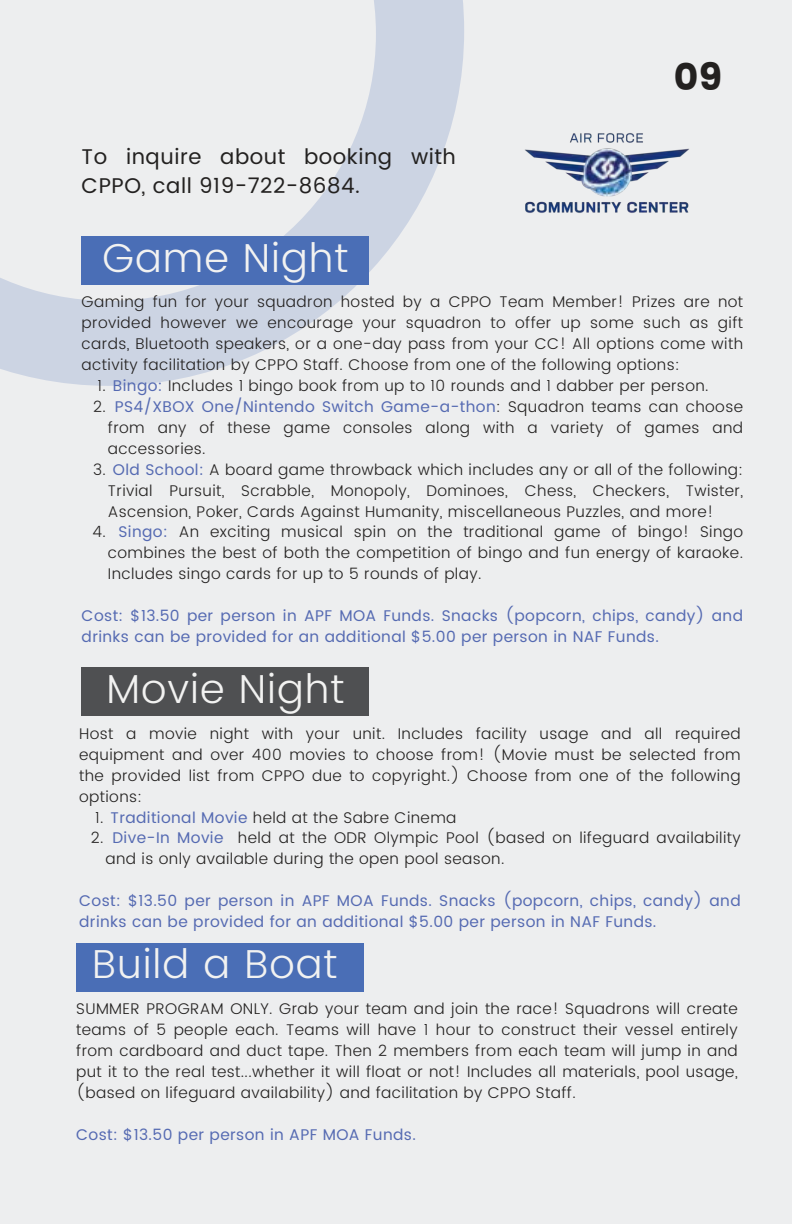
<style>
.page{position:relative;width:792px;height:1224px;background:#edeeef}
.page>*{position:absolute;margin:0;border:0;box-sizing:border-box;transform-origin:0 0}
.t1{font:300 40.4px "Poppins";letter-spacing:.025em;color:#f2f2f1}
.t2{font:37.8px "Poppins";color:#232120}
.t3{font:21.2px/29px "Poppins";letter-spacing:.025em;color:#232120}
.t4{font:300 15.4px/21px "Poppins";letter-spacing:.025em;color:#232120;text-align:justify}
.t5{font:15.4px/21px "Poppins";letter-spacing:.025em;color:#556ab2}
.s1{font-weight:400;color:#556ab2}
.s2{font-weight:300;color:#232120}
</style>
<div class="page">
<svg style="left:0;top:0;width:464px;height:386px"></svg>
<img style="left:525px;top:133px;width:164px;height:80px">
<div style="left:82px;top:236px;width:287px;height:49px;background:#4a6eb6"></div>
<div style="left:82px;top:668px;width:287px;height:48px;background:#4f5052"></div>
<div style="left:76px;top:943px;width:288px;height:48px;background:#4a6eb6"></div>
<h3 class="t3" style="left:82px;top:142px;width:376px">To inquire about booking with<br>CPPO, call 919-722-8684.</h3>
<h1 class="t1" style="left:103px;top:229px;width:247px">Game Night</h1>
<h2 class="t2" style="left:674px;top:55px;width:50px">09</h2>
<p class="t4" style="left:82px;top:292px;width:663px">Gaming fun for your squadron hosted by a CPPO Team Member! Prizes are not provided however we encourage your squadron to offer up some such as gift cards, Bluetooth speakers, or a one-day pass from your CC! All options come with activity facilitation by CPPO Staff. Choose from one of the following options:</p>
<p class="t4" style="left:98px;top:375px;width:612px">1. <span class="s1">Bingo:</span> Includes 1 bingo book from up to 10 rounds and 1 dabber per person.</p>
<p class="t5" style="left:115px;top:396px;width:630px">PS4/XBOX One/Nintendo Switch Game-a-thon<span class="s2">: Squadron teams can choose</span></p>
<p class="t4" style="left:108px;top:417px;width:637px">from any of these game consoles along with a variety of games and</p>
<p class="t4" style="left:108px;top:438px;width:99px">accessories.</p>
<p class="t4" style="left:93px;top:396px;width:14px">2.</p>
<p class="t4" style="left:108px;top:459px;width:637px;text-indent:5px"><span class="s1">Old School:</span> A board game throwback which includes any or all of the following:<br>Trivial Pursuit, Scrabble, Monopoly, Dominoes, Chess, Checkers, Twister, Ascension, Poker, Cards Against Humanity, miscellaneous Puzzles, and more!</p>
<p class="t4" style="left:93px;top:459px;width:14px">3.</p>
<p class="t4" style="left:108px;top:522px;width:637px;text-indent:11px"><span class="s1">Singo:</span> An exciting musical spin on the traditional game of bingo! Singo combines the best of both the competition of bingo and fun energy of karaoke.<br>Includes singo cards for up to 5 rounds of play.</p>
<p class="t4" style="left:93px;top:522px;width:15px">4.</p>
<p class="t5" style="left:82px;top:606px;width:663px">Cost: $13.50 per person in APF MOA Funds. Snacks (popcorn, chips, candy) and drinks can be provided for an additional $5.00 per person in NAF Funds.</p>
<h1 class="t1" style="left:107px;top:660px;width:239px">Movie Night</h1>
<p class="t4" style="left:79px;top:723px;width:663px">Host a movie night with your unit. Includes facility usage and all required equipment and over 400 movies to choose from! (Movie must be selected from the provided list from CPPO due to copyright.) Choose from one of the following options:</p>
<p class="t4" style="left:95px;top:807px;width:363px">1. <span class="s1">Traditional Movie</span> held at the Sabre Cinema</p>
<p class="t4" style="left:112px;top:828px;width:630px"><span class="s1">Dive-In Movie</span> held at the ODR Olympic Pool (based on lifeguard availability</p>
<p class="t4" style="left:106px;top:849px;width:400px">and is only available during the open pool season.</p>
<p class="t4" style="left:91px;top:828px;width:14px">2.</p>
<p class="t5" style="left:79px;top:891px;width:663px">Cost: $13.50 per person in APF MOA Funds. Snacks (popcorn, chips, candy) and drinks can be provided for an additional $5.00 per person in NAF Funds.</p>
<h1 class="t1" style="left:92px;top:935px;width:247px">Build a Boat</h1>
<p class="t4" style="left:76px;top:998px;width:663px">SUMMER PROGRAM ONLY. Grab your team and join the race! Squadrons will create teams of 5 people each. Teams will have 1 hour to construct their vessel entirely from cardboard and duct tape. Then 2 members from each team will jump in and put it to the real test...whether it will float or not! Includes all materials, pool usage, (based on lifeguard availability) and facilitation by CPPO Staff.</p>
<p class="t5" style="left:76px;top:1124px;width:341px">Cost: $13.50 per person in APF MOA Funds.</p>
</div>
